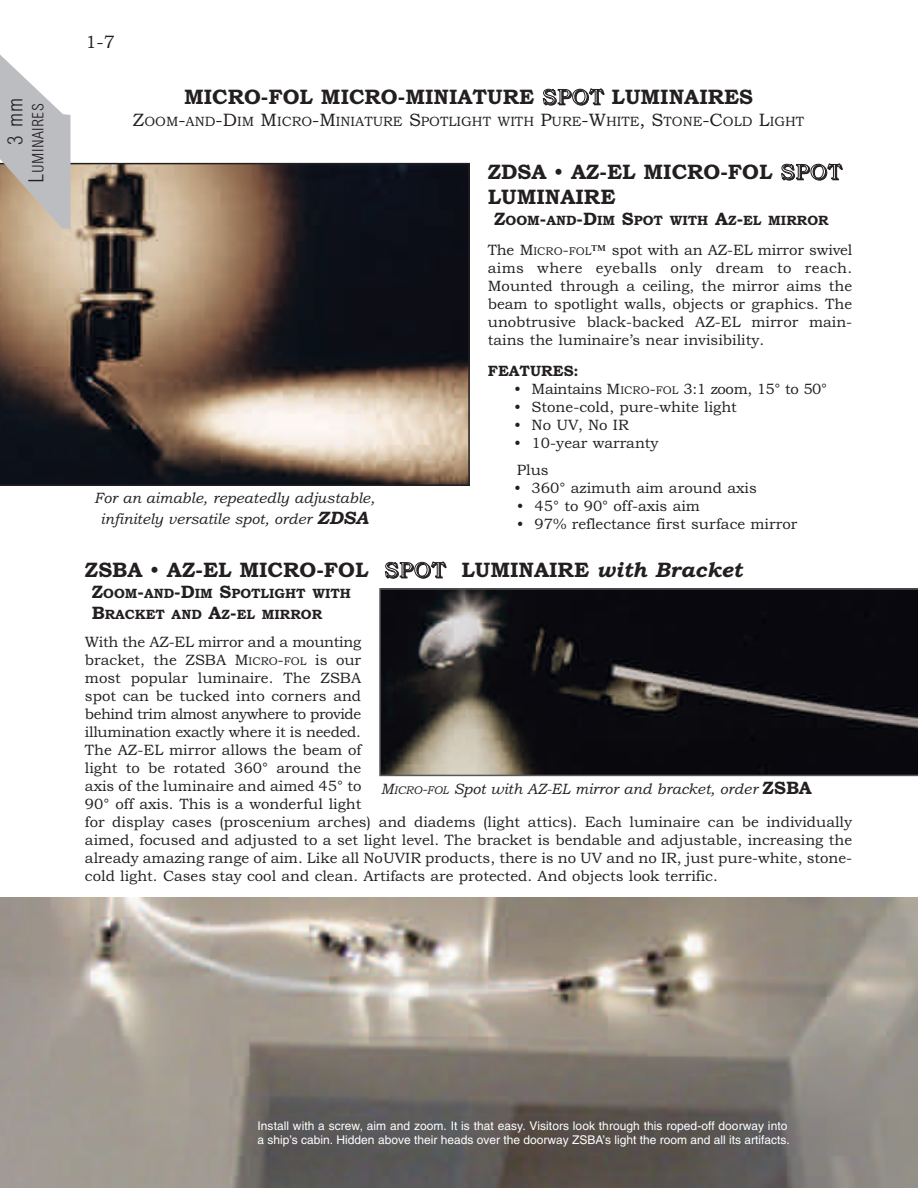
<style>
.page{position:relative;width:918px;height:1188px;background:#fff}
.page>*{position:absolute;margin:0;border:0;box-sizing:border-box;transform-origin:0 0}
.t1{font:700 21px/25.5px "Bookman Old Style";color:#231f20}
.t2{font:300 condensed 21px "Arial";color:#231f20}
.t3{font:18px "Bookman Old Style";color:#231f20}
.t4{font:300 condensed 15.75px "Arial";letter-spacing:.025em;color:#231f20}
.t5{font:15px/18px "Bookman Old Style";color:#231f20}
.t6{font:italic 15px/20.1px "Bookman Old Style";color:#231f20;text-align:center}
.t7{font:15px "Bookman Old Style";letter-spacing:-.025em;color:#231f20}
.t8{font:700 15px "Bookman Old Style";color:#231f20}
.t9{font:700 13.5px/21px "Bookman Old Style";color:#231f20}
.t10{font:13.5px "Bookman Old Style";color:#231f20}
.t11{font:12px/14.4px "Helvetica";color:#fff}
.s1{font-size:21px}
.s2{font-weight:400;color:#fff}
.s3{font-size:18px}
.s4{font-weight:400}
.s5{font-size:11.25px}
.s6{font-style:italic}
.s7{font-weight:700;font-size:18px}
.s8{font-weight:700;font-style:normal;font-size:18px}
</style>
<div class="page">
<svg style="left:0;top:163px;width:470px;height:323px"></svg>
<img style="left:0;top:898px;width:918px;height:290px">
<svg style="left:0;top:55px;width:70px;height:174px"></svg>
<svg style="left:379px;top:588px;width:539px;height:188px"></svg>
<h1 class="t2" style="left:3px;top:145px;width:48px;rotate:-90deg">3 mm</h1>
<p class="t4" style="left:29px;top:183px;width:81px;rotate:-90deg"><span class="s1">L</span>UMINAIRES</p>
<p class="t3" style="left:86px;top:32px;width:31px">1-7</p>
<h1 class="t1" style="left:184px;top:84px;width:570px">MICRO-FOL MICRO-MINIATURE <span class="s2">SPOT</span> LUMINAIRES</h1>
<p class="t10" style="left:133px;top:114px;width:673px"><span class="s3">Z</span>OOM<span class="s3">-</span>AND<span class="s3">-D</span>IM <span class="s3">M</span>ICRO<span class="s3">-M</span>INIATURE <span class="s3">S</span>POTLIGHT WITH <span class="s3">P</span>URE<span class="s3">-W</span>HITE<span class="s3">, S</span>TONE<span class="s3">-C</span>OLD <span class="s3">L</span>IGHT</p>
<h1 class="t1" style="left:488px;top:159px;width:355px">ZDSA <span class="s4">•</span> AZ-EL MICRO-FOL <span class="s2">SPOT<br></span>LUMINAIRE</h1>
<p class="t9" style="left:494px;top:210px;width:336px"><span class="s3">Z</span>OOM<span class="s3">-</span>AND<span class="s3">-D</span>IM <span class="s3">S</span>POT WITH <span class="s3">A</span>Z<span class="s3">-</span>EL MIRROR</p>
<p class="t5" style="left:488px;top:241px;width:366px;text-align:justify">The M<span class="s5">ICRO</span>-<span class="s5">FOL</span>™ spot with an AZ-EL mirror swivel aims where eyeballs only dream to reach.<br>Mounted through a ceiling, the mirror aims the beam to spotlight walls, objects or graphics. The unobtrusive black-backed AZ-EL mirror main&shy;tains the luminaire’s near invisibility.</p>
<p class="t8" style="left:488px;top:362px;width:92px">FEATURES:</p>
<p class="t7" style="left:514px;top:380px;width:315px">• Maintains M<span class="s5">ICRO</span>-<span class="s5">FOL</span> 3:1 zoom, 15° to 50°</p>
<p class="t5" style="left:514px;top:398px;width:224px">• Stone-cold, pure-white light</p>
<p class="t5" style="left:514px;top:416px;width:116px">• No UV, No IR</p>
<p class="t5" style="left:514px;top:429px;width:146px;line-height:27px">• 10-year warranty<br>Plus</p>
<p class="t5" style="left:514px;top:479px;width:244px">• 360° azimuth aim around axis</p>
<p class="t5" style="left:517px;top:497px;width:184px">• 45° to 90° off-axis aim</p>
<p class="t5" style="left:517px;top:515px;width:282px">• 97% reflectance first surface mirror</p>
<h1 class="t1" style="left:85px;top:557px;width:659px">ZSBA <span class="s4">•</span> AZ-EL MICRO-FOL <span class="s2">SPOT</span> LUMINAIRE <span class="s6">with Bracket</span></h1>
<p class="t9" style="left:92px;top:583px;width:261px"><span class="s3">Z</span>OOM<span class="s3">-</span>AND<span class="s3">-D</span>IM <span class="s3">S</span>POTLIGHT WITH<br><span class="s3">B</span>RACKET AND <span class="s3">A</span>Z<span class="s3">-</span>EL MIRROR</p>
<p class="t5" style="left:85px;top:633px;width:769px">With the AZ-EL mirror and a mounting<br>bracket, the ZSBA M<span class="s5">ICRO</span>-<span class="s5">FOL</span> is our<br>most popular luminaire. The ZSBA<br>spot can be tucked into corners and<br>behind trim almost anywhere to provide<br>illumination exactly where it is needed.<br>The AZ-EL mirror allows the beam of<br>light to be rotated 360° around the<br>axis of the luminaire and aimed 45° to<br>90° off axis. This is a wonderful light<br>for display cases (proscenium arches) and diadems (light attics). Each luminaire can be individually aimed, focused and adjusted to a set light level. The bracket is bendable and adjustable, increasing the already amazing range of aim. Like all NoUVIR products, there is no UV and no IR, just pure-white, stone&shy;cold light. Cases stay cool and clean. Artifacts are protected. And objects look terrific.</p>
<p class="t6" style="left:94px;top:488px;width:282px">For an aimable, repeatedly adjustable, infinitely versatile spot, order <span class="s7">ZDSA</span></p>
<p class="t6" style="left:381px;top:778px;width:432px">M<span class="s5">ICRO</span>-<span class="s5">FOL</span> Spot with AZ-EL mirror and bracket, order <span class="s8">ZSBA</span></p>
<p class="t11" style="left:257px;top:1119px;width:534px">Install with a screw, aim and zoom. It is that easy. Visitors look through this roped-off doorway into a ship’s cabin. Hidden above their heads over the doorway ZSBA’s light the room and all its artifacts.</p>
</div>
